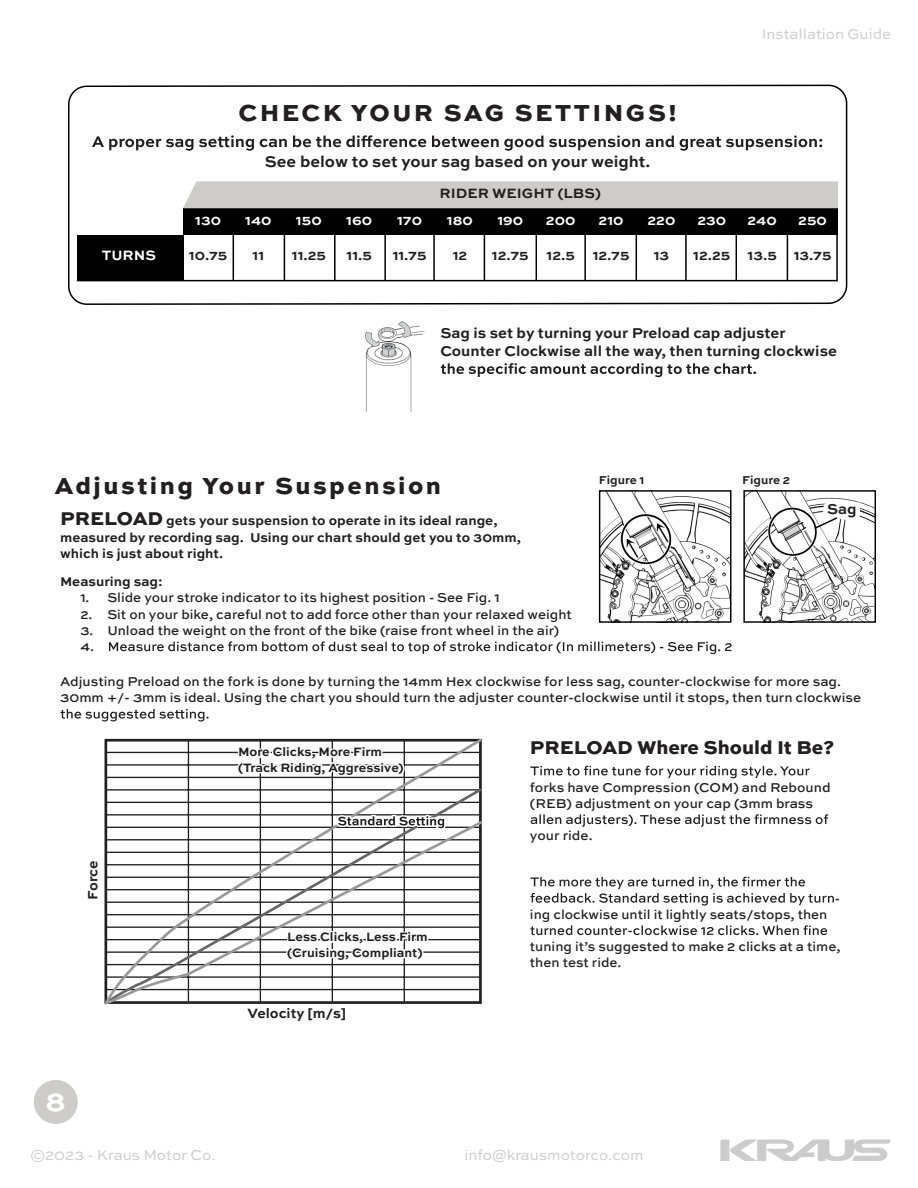
<style>
.page{position:relative;width:918px;height:1188px;background:#fff}
.page>*{position:absolute;margin:0;border:0;box-sizing:border-box;transform-origin:0 0}
.t1{font:700 30px "Sweet Sans Pro";color:#fff}
.t2{font:800 24.45px "Sweet Sans Pro";letter-spacing:.1em;color:#231f20}
.t3{font:800 19.5px "Sweet Sans Pro";color:#231f20}
.t4{font:700 16.35px "Sweet Sans Pro";color:#231f20}
.t5{font:700 15px/18px "Sweet Sans Pro";color:#231f20}
.t6{font:15px "Sweet Sans Pro";color:#ccc}
.t7{font:700 14.25px "Sweet Sans Pro";color:#231f20}
.t8{font:700 14.25px "Sweet Sans Pro";color:#fff}
.t9{font:500 13.5px/16.2px "Sweet Sans Pro";color:#231f20}
.t10{font:700 13.5px/16.2px "Sweet Sans Pro";color:#231f20}
.t11{font:700 12.75px/15.3px "Sweet Sans Pro";color:#231f20}
.t12{font:700 12px "Sweet Sans Pro";color:#231f20}
.s1{font-weight:800;font-size:19.5px}
</style>
<div class="page">
<svg style="left:720px;top:1140px;width:171px;height:21px"></svg>
<div style="left:34px;top:1080px;width:44px;height:44px;background:#cdcccb;border-radius:50%"></div>
<svg style="left:530px;top:766px;width:280px;height:12px"></svg>
<svg style="left:531px;top:814px;width:297px;height:13px"></svg>
<svg style="left:109px;top:641px;width:623px;height:13px"></svg>
<svg style="left:61px;top:709px;width:148px;height:12px"></svg>
<svg style="left:530px;top:877px;width:304px;height:29px"></svg>
<svg style="left:530px;top:925px;width:297px;height:10px"></svg>
<svg style="left:104px;top:738px;width:379px;height:267px"></svg>
<svg style="left:236px;top:741px;width:170px;height:37px"></svg>
<svg style="left:285px;top:930px;width:145px;height:33px"></svg>
<svg style="left:334px;top:813px;width:114px;height:18px"></svg>
<svg style="left:68px;top:85px;width:780px;height:220px"></svg>
<div style="left:77px;top:235px;width:106px;height:46px;background:#000"></div>
<div style="left:183px;top:208px;width:655px;height:27px;background:#000"></div>
<svg style="left:92px;top:135px;width:730px;height:16px"></svg>
<svg style="left:441px;top:363px;width:315px;height:14px"></svg>
<hr style="left:77px;top:280px;width:761px;height:1px;background:#000">
<hr style="left:233px;top:212px;width:1px;height:69px;background:#000">
<hr style="left:284px;top:212px;width:1px;height:69px;background:#000">
<hr style="left:334px;top:212px;width:2px;height:69px;background:#000">
<hr style="left:384px;top:212px;width:2px;height:69px;background:#000">
<hr style="left:433px;top:212px;width:2px;height:69px;background:#000">
<hr style="left:484px;top:212px;width:1px;height:69px;background:#000">
<hr style="left:536px;top:212px;width:1px;height:69px;background:#000">
<hr style="left:584px;top:212px;width:2px;height:69px;background:#000">
<hr style="left:636px;top:212px;width:1px;height:69px;background:#000">
<hr style="left:685px;top:212px;width:2px;height:69px;background:#000">
<hr style="left:736px;top:212px;width:1px;height:69px;background:#000">
<hr style="left:787px;top:212px;width:1px;height:69px;background:#000">
<hr style="left:836px;top:212px;width:2px;height:69px;background:#000">
<div style="left:183px;top:181px;width:655px;height:27px;background:#cdcccb"></div>
<img style="left:365px;top:321px;width:60px;height:90px">
<img style="left:601px;top:492px;width:128px;height:129px">
<div style="left:599px;top:490px;width:132px;height:133px;border:1px solid #000"></div>
<img style="left:745px;top:492px;width:129px;height:129px">
<div style="left:743px;top:490px;width:133px;height:133px;border:1px solid #000"></div>
<svg style="left:813px;top:492px;width:53px;height:40px"></svg>
<p class="t6" style="left:762px;top:23px;width:131px">Installation Guide</p>
<p class="t8" style="left:195px;top:209px;width:27px">130</p>
<p class="t8" style="left:102px;top:244px;width:56px">TURNS</p>
<p class="t7" style="left:189px;top:244px;width:40px">10.75</p>
<h2 class="t2" style="left:238px;top:93px;width:440px">CHECK YOUR SAG SETTINGS!</h2>
<p class="t4" style="left:265px;top:149px;width:387px">See below to set your sag based on your weight.</p>
<p class="t8" style="left:245px;top:209px;width:28px">140</p>
<p class="t7" style="left:253px;top:244px;width:13px">11</p>
<p class="t8" style="left:296px;top:209px;width:27px">150</p>
<p class="t7" style="left:292px;top:244px;width:36px">11.25</p>
<p class="t8" style="left:346px;top:209px;width:27px">160</p>
<p class="t7" style="left:347px;top:244px;width:27px">11.5</p>
<p class="t8" style="left:397px;top:209px;width:27px">170</p>
<p class="t7" style="left:393px;top:244px;width:35px">11.75</p>
<p class="t7" style="left:440px;top:183px;width:163px">RIDER WEIGHT (LBS)</p>
<p class="t8" style="left:447px;top:209px;width:28px">180</p>
<p class="t7" style="left:453px;top:244px;width:16px">12</p>
<p class="t8" style="left:497px;top:209px;width:27px">190</p>
<p class="t7" style="left:492px;top:244px;width:38px">12.75</p>
<p class="t8" style="left:546px;top:209px;width:31px">200</p>
<p class="t7" style="left:547px;top:244px;width:30px">12.5</p>
<p class="t8" style="left:599px;top:209px;width:26px">210</p>
<p class="t7" style="left:593px;top:244px;width:38px">12.75</p>
<p class="t8" style="left:648px;top:209px;width:29px">220</p>
<p class="t7" style="left:654px;top:244px;width:17px">13</p>
<p class="t8" style="left:698px;top:209px;width:30px">230</p>
<p class="t7" style="left:693px;top:244px;width:39px">12.25</p>
<p class="t8" style="left:748px;top:209px;width:31px">240</p>
<p class="t7" style="left:748px;top:244px;width:31px">13.5</p>
<p class="t8" style="left:798px;top:209px;width:30px">250</p>
<p class="t7" style="left:794px;top:244px;width:39px">13.75</p>
<p class="t5" style="left:440px;top:323px;width:398px">Sag is set by turning your Preload cap adjuster<br>Counter Clockwise all the way, then turning clockwise</p>
<h2 class="t2" style="left:55px;top:466px;width:388px">Adjusting Your Suspension</h2>
<p class="t10" style="left:60px;top:512px;width:462px"><span class="s1">PRELOAD</span> gets your suspension to operate in its ideal range, measured by recording sag. Using our chart should get you to 30mm, which is just about right.</p>
<p class="t12" style="left:599px;top:471px;width:47px">Figure 1</p>
<p class="t12" style="left:742px;top:471px;width:49px">Figure 2</p>
<p class="t5" style="left:827px;top:500px;width:31px">Sag</p>
<p class="t10" style="left:60px;top:573px;width:104px">Measuring sag:</p>
<p class="t9" style="left:80px;top:589px;width:421px">1. Slide your stroke indicator to its highest position - See Fig. 1</p>
<p class="t9" style="left:80px;top:605px;width:493px">2. Sit on your bike, careful not to add force other than your relaxed weight</p>
<p class="t9" style="left:80px;top:622px;width:480px">3. Unload the weight on the front of the bike (raise front wheel in the air)<br>4.</p>
<p class="t9" style="left:60px;top:673px;width:803px">Adjusting Preload on the fork is done by turning the 14mm Hex clockwise for less sag, counter-clockwise for more sag.<br>30mm +/- 3mm is ideal. Using the chart you should turn the adjuster counter-clockwise until it stops, then turn clockwise</p>
<p class="t7" style="left:82px;top:900px;width:40px;rotate:-90deg">Force</p>
<h1 class="t1" style="left:46px;top:1078px;width:22px">8</h1>
<p class="t11" style="left:238px;top:744px;width:167px">More Clicks, More Firm (Track Riding, Aggressive)</p>
<p class="t11" style="left:287px;top:929px;width:142px">Less Clicks, Less Firm (Cruising, Compliant)</p>
<p class="t7" style="left:247px;top:1002px;width:100px">Velocity [m/s]</p>
<h3 class="t3" style="left:530px;top:732px;width:306px">PRELOAD Where Should It Be?</h3>
<p class="t9" style="left:530px;top:778px;width:302px">forks have Compression (COM) and Rebound (REB) adjustment on your cap (3mm brass</p>
<p class="t9" style="left:530px;top:827px;width:64px">your ride.</p>
<p class="t9" style="left:835px;top:889px;width:7px">-</p>
<p class="t9" style="left:530px;top:905px;width:299px">ing clockwise until it lightly seats/stops, then</p>
<p class="t9" style="left:530px;top:938px;width:312px">tuning it’s suggested to make 2 clicks at a time, then test ride.</p>
<p class="t6" style="left:30px;top:1144px;width:187px">©2023 - Kraus Motor Co.</p>
<p class="t6" style="left:464px;top:1144px;width:181px">info@krausmotorco.com</p>
</div>
